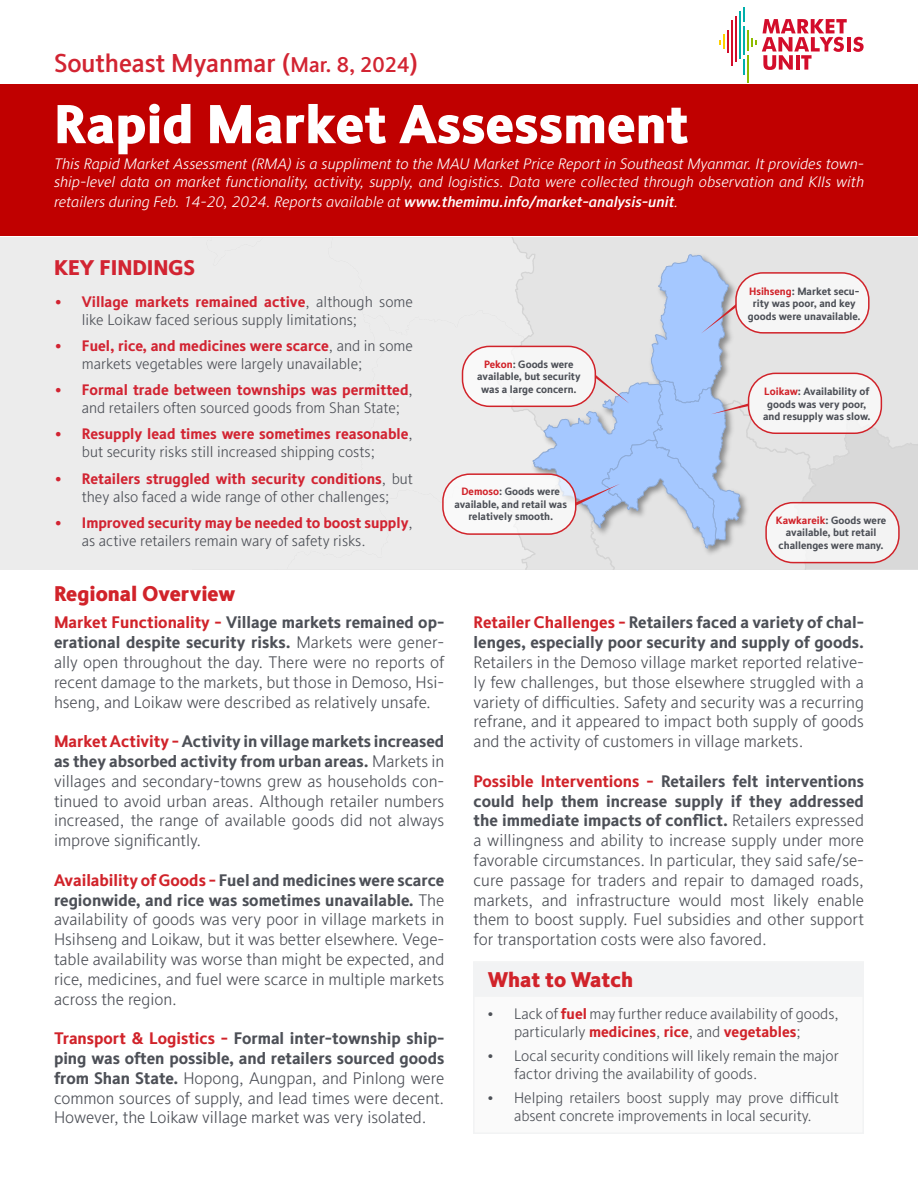
<style>
.page{position:relative;width:918px;height:1188px;background:#fff}
.page>*{position:absolute;margin:0;border:0;box-sizing:border-box;transform-origin:0 0}
.t1{font:700 54px "Conamore";color:#fff}
.t2{font:500 25.5px "Conamore";color:#d22432}
.t3{font:700 21px "Conamore";color:#d1232a}
.t4{font:700 21px "Conamore";color:#d22432}
.t5{font:300 16.5px/19.8px "Conamore";color:#4d5057;text-align:justify}
.t6{font:600 16.5px/19.8px "Conamore";color:#4d5057}
.t7{font:300 15px/18px "Conamore";color:#4d5057}
.t8{font:italic 300 15px/18px "Conamore";color:#fff}
.t9{font:600 10.5px/12.6px "Conamore";color:#4d5057;text-align:center}
.s1{font-size:21px}
.s2{font-weight:500}
.s3{font-weight:600;color:#d22432}
.s4{color:#d1232a}
.s5{font-weight:600;color:#d1232a}
.s6{font-weight:600}
</style>
<div class="page">
<div style="left:191px;top:238px;width:15px;height:332px;background:#ececec"></div>
<div style="left:0;top:238px;width:191px;height:332px;background:#ececec"></div>
<div style="left:0;top:85px;width:918px;height:151px;background:#c00000"></div>
<svg style="left:719px;top:34px;width:6px;height:15px"></svg>
<hr style="left:727px;top:30px;width:2px;height:23px;background:#d30d2b">
<hr style="left:731px;top:20px;width:2px;height:46px;background:#d30d2b">
<hr style="left:735px;top:16px;width:2px;height:46px;background:#d30d2b">
<hr style="left:739px;top:12px;width:2px;height:47px;background:#00afab">
<svg style="left:743px;top:8px;width:2px;height:14px"></svg>
<svg style="left:743px;top:59px;width:2px;height:16px"></svg>
<hr style="left:743px;top:26px;width:2px;height:29px;background:#00afab">
<hr style="left:747px;top:30px;width:2px;height:21px;background:#8dbb00">
<hr style="left:747px;top:55px;width:2px;height:28px;background:#8dbb00">
<hr style="left:847px;top:37px;width:4px;height:15px;background:#d30d2b">
<svg style="left:853px;top:37px;width:11px;height:15px"></svg>
<svg style="left:751px;top:19px;width:96px;height:51px"></svg>
<svg style="left:206px;top:238px;width:712px;height:332px;background:#dfe2e9"></svg>
<div style="left:749px;top:373px;width:132px;height:60px;background:#f6f6f6;border-radius:27px"></div>
<div style="left:748px;top:373px;width:134px;height:61px;border:2px solid #d1232a;border-radius:27px"></div>
<div style="left:736px;top:273px;width:133px;height:60px;background:#f6f6f6;border-radius:27px"></div>
<div style="left:735px;top:272px;width:135px;height:62px;border:2px solid #d1232a;border-radius:27px"></div>
<div style="left:473px;top:961px;width:391px;height:173px;background:#fafafa"></div>
<div style="left:474px;top:963px;width:389px;height:33px;background:#f2f3f4"></div>
<h2 class="t2" style="left:54px;top:47px;width:366px">Southeast Myanmar (<span class="s1">Mar. 8, 2024</span>)</h2>
<h1 class="t1" style="left:54px;top:90px;width:636px">Rapid Market Assessment</h1>
<p class="t8" style="left:54px;top:155px;width:812px">This Rapid Market Assessment (RMA) is a suppliment to the MAU Market Price Report in Southeast Myanmar. It provides town&shy;ship-level data on market functionality, activity, supply, and logistics. Data were collected through observation and KIIs with</p>
<p class="t8" style="left:54px;top:192px;width:626px">retailers during Feb. 14-20, 2024. Reports available at <span class="s2">www.themimu.info/market-analysis-unit</span>.</p>
<p class="t4" style="left:54px;top:254px;width:143px">KEY FINDINGS</p>
<p class="t7" style="left:82px;top:293px;width:332px;text-indent:-27px"><span class="s3">• Village markets remained active</span>, although some like Loikaw faced serious supply limitations;</p>
<p class="t7" style="left:82px;top:337px;width:332px;text-indent:-27px"><span class="s3">• Fuel, rice, and medicines were scarce</span>, and in some markets vegetables were largely unavailable;</p>
<p class="t7" style="left:82px;top:381px;width:332px;text-indent:-27px"><span class="s3">• Formal trade between townships was permitted</span>, and retailers often sourced goods from Shan State;</p>
<p class="t7" style="left:82px;top:425px;width:332px;text-indent:-27px"><span class="s3">• Resupply lead times were sometimes reasonable</span>, but security risks still increased shipping costs;</p>
<p class="t7" style="left:55px;top:469px;width:359px;text-align:center"><span class="s3">• Retailers struggled with security conditions</span>, but they also faced a wide range of other challenges;</p>
<p class="t7" style="left:82px;top:513px;width:332px;text-indent:-27px"><span class="s3">• Improved security may be needed to boost supply</span>, as active retailers remain wary of safety risks.</p>
<p class="t9" style="left:477px;top:358px;width:105px"><span class="s4">Pekon</span>: Goods were available, but security was a large concern.</p>
<p class="t9" style="left:454px;top:485px;width:114px"><span class="s4">Demoso</span>: Goods were available, and retail was relatively smooth.</p>
<p class="t9" style="left:748px;top:285px;width:114px"><span class="s4">Hsihseng</span>: Market secu&shy;rity was poor, and key goods were unavailable.</p>
<p class="t9" style="left:763px;top:385px;width:109px"><span class="s4">Loikaw</span>: Availability of goods was very poor, and resupply was slow.</p>
<p class="t9" style="left:776px;top:514px;width:112px"><span class="s4">Kawkareik</span>: Goods were available, but retail challenges were many.</p>
<p class="t3" style="left:54px;top:580px;width:183px">Regional Overview</p>
<p class="t5" style="left:54px;top:612px;width:392px"><span class="s5">Market Functionality -</span> <span class="s6">Village markets remained op&shy;erational despite security risks.</span> Markets were gener&shy;ally open throughout the day. There were no reports of recent damage to the markets, but those in Demoso, Hsi&shy;hseng, and Loikaw were described as relatively unsafe.</p>
<p class="t5" style="left:54px;top:731px;width:392px"><span class="s5">Market Activity -</span> <span class="s6">Activity in village markets increased as they absorbed activity from urban areas.</span> Markets in villages and secondary-towns grew as households con&shy;tinued to avoid urban areas. Although retailer numbers increased, the range of available goods did not always improve significantly.</p>
<p class="t5" style="left:54px;top:870px;width:392px"><span class="s5">Availability of Goods -</span> <span class="s6">Fuel and medicines were scarce regionwide, and rice was sometimes unavailable.</span> The availability of goods was very poor in village markets in Hsihseng and Loikaw, but it was better elsewhere. Vege&shy;table availability was worse than might be expected, and rice, medicines, and fuel were scarce in multiple markets across the region.</p>
<p class="t5" style="left:54px;top:1028px;width:392px"><span class="s5">Transport &amp; Logistics -</span> <span class="s6">Formal inter-township ship&shy;ping was often possible, and retailers sourced goods from Shan State.</span> Hopong, Aungpan, and Pinlong were common sources of supply, and lead times were decent.<br>However, the Loikaw village market was very isolated.</p>
<p class="t6" style="left:474px;top:613px;width:392px"><span class="s4">Retailer Challenges -</span> Retailers faced a variety of chal&shy;lenges, especially poor security and supply of goods.</p>
<p class="t5" style="left:474px;top:652px;width:392px">Retailers in the Demoso village market reported relative&shy;ly few challenges, but those elsewhere struggled with a variety of difficulties. Safety and security was a recurring refrane, and it appeared to impact both supply of goods and the activity of customers in village markets.</p>
<p class="t5" style="left:474px;top:771px;width:392px"><span class="s5">Possible Interventions -</span> <span class="s6">Retailers felt interventions could help them increase supply if they addressed the immediate impacts of conflict.</span> Retailers expressed a willingness and ability to increase supply under more favorable circumstances. In particular, they said safe/se&shy;cure passage for traders and repair to damaged roads, markets, and infrastructure would most likely enable them to boost supply. Fuel subsidies and other support for transportation costs were also favored.</p>
<p class="t3" style="left:488px;top:966px;width:147px">What to Watch</p>
<p class="t7" style="left:514px;top:1004px;width:326px;text-indent:-27px">• Lack of <span class="s5">fuel</span> may further reduce availability of goods, particularly <span class="s5">medicines</span>, <span class="s5">rice</span>, and <span class="s5">vegetables</span>;</p>
<p class="t7" style="left:514px;top:1047px;width:326px;text-indent:-27px">• Local security conditions will likely remain the major factor driving the availability of goods.</p>
<p class="t7" style="left:487px;top:1089px;width:353px;text-align:center">• Helping retailers boost supply may prove difficult absent concrete improvements in local security.</p>
</div>
